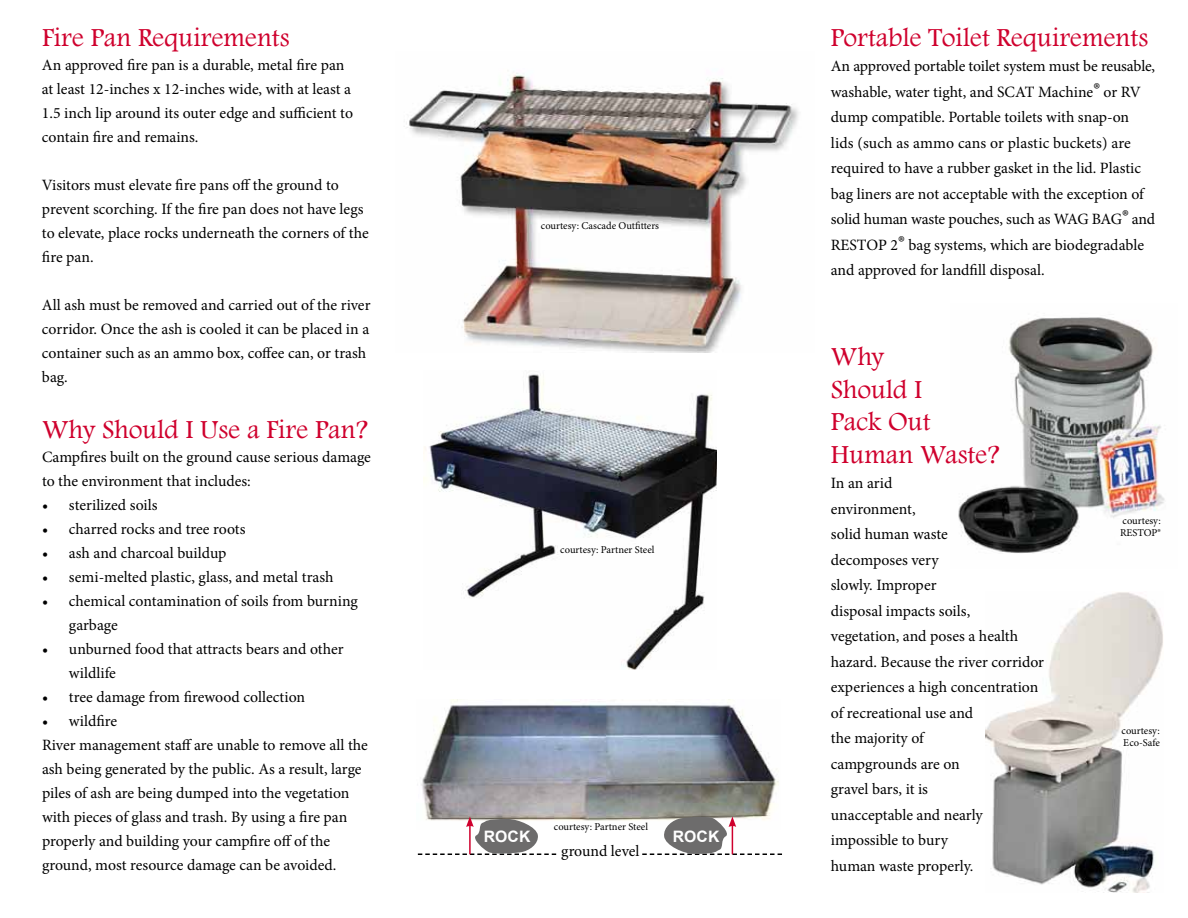
<style>
.page{position:relative;width:1188px;height:918px;background:#fff}
.page>*{position:absolute;margin:0;border:0;box-sizing:border-box;transform-origin:0 0}
.t1{font:27px/32.4px "Footlight MT Light";color:#cf002d}
.t2{font:15.75px/25.5px "Minion Pro";letter-spacing:-.005em;color:#000}
.t3{font:700 15.75px "Arial";letter-spacing:.01em;color:#fff}
.t4{font:10.5px/12.6px "Minion Pro";color:#000}
.s1{font-size:21px}
</style>
<div class="page">
<img style="left:986px;top:592px;width:177px;height:300px">
<img style="left:958px;top:317px;width:207px;height:236px">
<img style="left:421px;top:700px;width:358px;height:121px">
<img style="left:404px;top:73px;width:395px;height:280px">
<img style="left:423px;top:374px;width:293px;height:296px">
<svg style="left:418px;top:816px;width:138px;height:39px"></svg>
<svg style="left:642px;top:816px;width:140px;height:39px"></svg>
<h1 class="t1" style="left:42px;top:20px;width:249px">Fire Pan Requirements</h1>
<p class="t2" style="left:42px;top:53px;width:313px;line-height:24px">An approved fire pan is a durable, metal fire pan at least 12-inches x 12-inches wide, with at least a 1.5 inch lip around its outer edge and sufficient to contain fire and remains.</p>
<p class="t2" style="left:42px;top:173px;width:328px;line-height:24px">Visitors must elevate fire pans off the ground to prevent scorching. If the fire pan does not have legs to elevate, place rocks underneath the corners of the fire pan.</p>
<p class="t2" style="left:42px;top:293px;width:330px;line-height:24px">All ash must be removed and carried out of the river corridor. Once the ash is cooled it can be placed in a container such as an ammo box, coffee can, or trash bag.</p>
<h1 class="t1" style="left:42px;top:413px;width:327px">Why Should I Use a Fire Pan?</h1>
<p class="t2" style="left:42px;top:445px;width:331px;line-height:24px">Campfires built on the ground cause serious damage to the environment that includes:</p>
<p class="t2" style="left:42px;top:492px;width:117px">• sterilized soils</p>
<p class="t2" style="left:42px;top:516px;width:205px">• charred rocks and tree roots</p>
<p class="t2" style="left:42px;top:540px;width:186px">• ash and charcoal buildup</p>
<p class="t2" style="left:42px;top:564px;width:293px">• semi-melted plastic, glass, and metal trash</p>
<p class="t2" style="left:69px;top:589px;width:290px;line-height:24px;text-indent:-27px">• chemical contamination of soils from burning garbage</p>
<p class="t2" style="left:69px;top:637px;width:276px;line-height:24px;text-indent:-27px">• unburned food that attracts bears and other wildlife</p>
<p class="t2" style="left:42px;top:684px;width:265px">• tree damage from firewood collection</p>
<p class="t2" style="left:42px;top:709px;width:328px;line-height:24px">• wildfire<br>River management staff are unable to remove all the ash being generated by the public. As a result, large piles of ash are being dumped into the vegetation with pieces of glass and trash. By using a fire pan properly and building your campfire off of the ground, most resource damage can be avoided.</p>
<p class="t4" style="left:541px;top:219px;width:120px">courtesy: Cascade Outfitters</p>
<p class="t4" style="left:560px;top:543px;width:96px">courtesy: Partner Steel</p>
<p class="t4" style="left:554px;top:820px;width:96px">courtesy: Partner Steel</p>
<p class="t3" style="left:484px;top:826px;width:48px">ROCK</p>
<p class="t3" style="left:673px;top:826px;width:48px">ROCK</p>
<p class="t2" style="left:561px;top:839px;width:80px">ground level</p>
<h1 class="t1" style="left:831px;top:20px;width:319px">Portable Toilet Requirements</h1>
<p class="t2" style="left:831px;top:53px;width:326px">An approved portable toilet system must be reusable, washable, water tight, and SCAT Machine<span class="s1">®</span> or RV dump compatible. Portable toilets with snap-on lids (such as ammo cans or plastic buckets) are required to have a rubber gasket in the lid. Plastic bag liners are not acceptable with the exception of solid human waste pouches, such as WAG BAG<span class="s1">®</span> and RESTOP 2<span class="s1">®</span> bag systems, which are biodegradable and approved for landfill disposal.</p>
<h1 class="t1" style="left:831px;top:340px;width:170px">Why<br>Should I<br>Pack Out<br>Human Waste?</h1>
<p class="t2" style="left:831px;top:470px;width:215px">In an arid<br>environment,<br>solid human waste<br>decomposes very<br>slowly. Improper<br>disposal impacts soils,<br>vegetation, and poses a health hazard. Because the river corridor experiences a high concentration of recreational use and<br>the majority of<br>campgrounds are on<br>gravel bars, it is<br>unacceptable and nearly impossible to bury<br>human waste properly.</p>
<p class="t4" style="left:1120px;top:514px;width:42px">courtesy:<br>RESTOP®</p>
<p class="t4" style="left:1122px;top:724px;width:40px">courtesy:<br>Eco-Safe</p>
</div>
